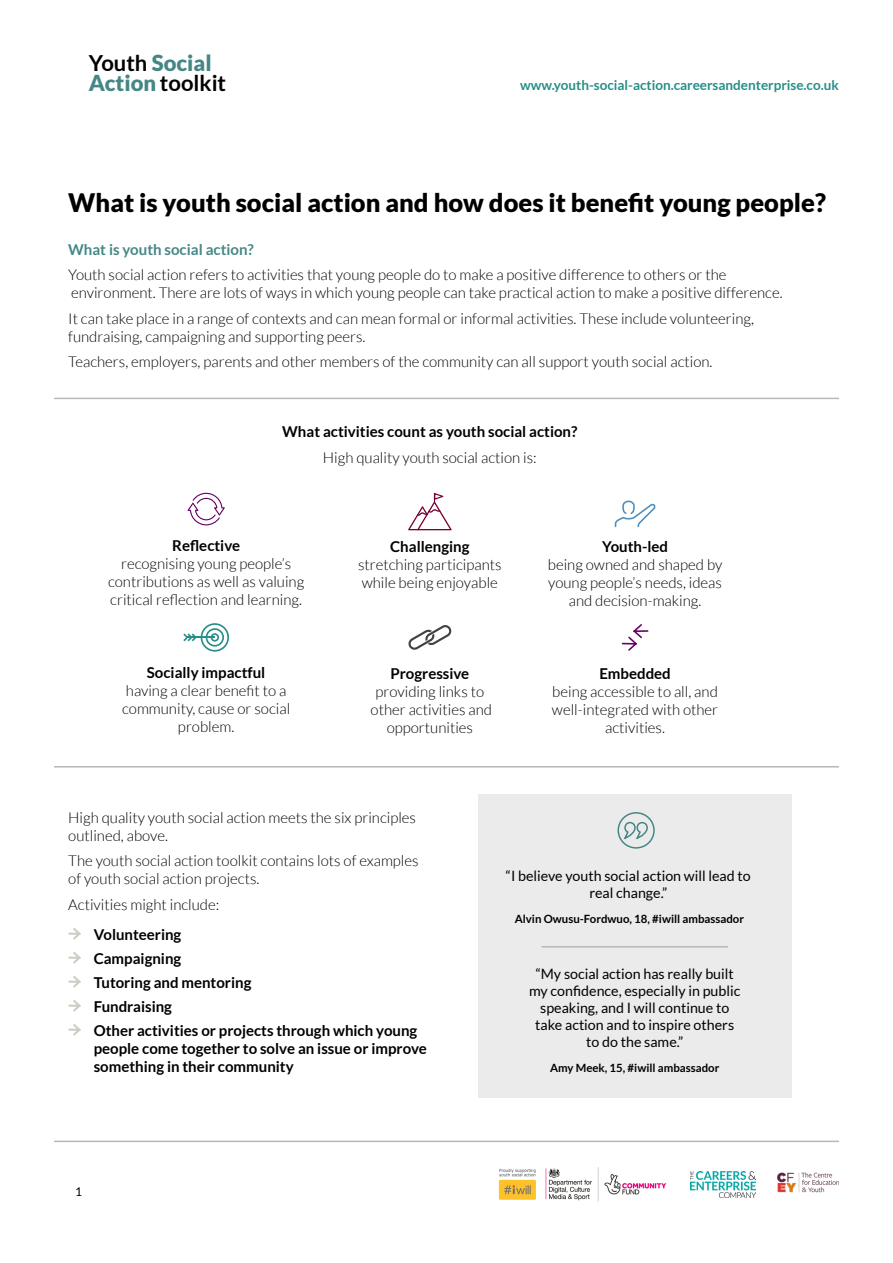
<style>
.page{position:relative;width:893px;height:1263px;background:#fff}
.page>*{position:absolute;margin:0;border:0;box-sizing:border-box;transform-origin:0 0}
.t1{font:900 25.5px "Lato";color:#000}
.t2{font:700 22.05px/20.5px "Lato";color:#000}
.t3{font:300 15px/18px "Lato";color:#000;text-align:center}
.t4{font:700 15px/18px "Lato";color:#000}
.t5{font:700 15px "Lato";color:#458785}
.t6{font:14.25px/17.1px "Lato";color:#000;text-align:center}
.t7{font:700 13.5px "Lato";color:#268f87}
.t8{font:12px "Lato";color:#000}
.t9{font:700 11.4px "Lato";color:#000}
.s1{font-weight:900;color:#458785}
.s2{font-weight:700}
</style>
<div class="page">
<img style="left:498px;top:1167px;width:169px;height:35px">
<img style="left:691px;top:1171px;width:64px;height:26px">
<img style="left:777px;top:1172px;width:62px;height:21px">
<hr style="left:54px;top:1140px;width:785px;height:2px;background:#b8b8b8">
<div style="left:478px;top:794px;width:313px;height:303px;background:#ebebeb"></div>
<svg style="left:614px;top:500px;width:42px;height:28px"></svg>
<svg style="left:621px;top:624px;width:28px;height:27px"></svg>
<svg style="left:408px;top:492px;width:44px;height:38px"></svg>
<svg style="left:408px;top:625px;width:43px;height:25px"></svg>
<svg style="left:188px;top:493px;width:37px;height:32px"></svg>
<svg style="left:183px;top:623px;width:46px;height:29px"></svg>
<hr style="left:54px;top:398px;width:785px;height:1px;background:#b8b8b8">
<hr style="left:54px;top:766px;width:785px;height:1px;background:#b8b8b8">
<hr style="left:542px;top:946px;width:186px;height:1px;background:#b8b8b8">
<svg style="left:68px;top:928px;width:13px;height:12px"></svg>
<svg style="left:68px;top:952px;width:13px;height:12px"></svg>
<svg style="left:68px;top:976px;width:13px;height:12px"></svg>
<svg style="left:68px;top:1000px;width:13px;height:12px"></svg>
<svg style="left:68px;top:1024px;width:13px;height:12px"></svg>
<div style="left:617px;top:812px;width:38px;height:37px;border:2px solid #458785;border-radius:18px"></div>
<svg style="left:623px;top:821px;width:26px;height:24px"></svg>
<h2 class="t2" style="left:89px;top:52px;width:139px">Youth <span class="s1">Social<br>Action</span> toolkit</h2>
<p class="t7" style="left:520px;top:78px;width:320px">www.youth-social-action.careersandenterprise.co.uk</p>
<p class="t1" style="left:68px;top:188px;width:759px">What is youth social action and how does it benefit young people?</p>
<p class="t5" style="left:68px;top:240px;width:187px">What is youth social action?</p>
<p class="t3" style="left:68px;top:266px;width:716px;text-align:left">Youth social action refers to activities that young people do to make a positive difference to others or the environment. There are lots of ways in which young people can take practical action to make a positive difference.</p>
<p class="t3" style="left:68px;top:309px;width:687px;text-align:left">It can take place in a range of contexts and can mean formal or informal activities. These include volunteering, fundraising, campaigning and supporting peers.</p>
<p class="t3" style="left:68px;top:353px;width:646px">Teachers, employers, parents and other members of the community can all support youth social action.</p>
<p class="t4" style="left:282px;top:423px;width:297px">What activities count as youth social action?</p>
<p class="t3" style="left:323px;top:448px;width:215px">High quality youth social action is:</p>
<p class="t3" style="left:108px;top:537px;width:198px"><span class="s2">Reflective<br></span>recognising young people’s contributions as well as valuing critical reflection and learning.</p>
<p class="t3" style="left:122px;top:663px;width:170px"><span class="s2">Socially impactful<br></span>having a clear benefit to a community, cause or social problem.</p>
<p class="t3" style="left:358px;top:538px;width:145px"><span class="s2">Challenging </span>stretching participants while being enjoyable</p>
<p class="t3" style="left:371px;top:664px;width:123px"><span class="s2">Progressive </span>providing links to other activities and opportunities</p>
<p class="t3" style="left:548px;top:538px;width:176px"><span class="s2">Youth-led<br></span>being owned and shaped by young people’s needs, ideas and decision-making.</p>
<p class="t3" style="left:552px;top:664px;width:168px"><span class="s2">Embedded<br></span>being accessible to all, and well-integrated with other activities.</p>
<p class="t3" style="left:68px;top:808px;width:349px;text-align:left">High quality youth social action meets the six principles outlined, above.</p>
<p class="t3" style="left:68px;top:852px;width:352px;text-align:left">The youth social action toolkit contains lots of examples of youth social action projects.</p>
<p class="t3" style="left:68px;top:895px;width:153px">Activities might include:</p>
<p class="t4" style="left:94px;top:925px;width:89px">Volunteering</p>
<p class="t4" style="left:94px;top:949px;width:89px">Campaigning</p>
<p class="t4" style="left:94px;top:973px;width:159px">Tutoring and mentoring</p>
<p class="t4" style="left:94px;top:997px;width:80px">Fundraising</p>
<p class="t4" style="left:94px;top:1021px;width:335px">Other activities or projects through which young people come together to solve an issue or improve something in their community</p>
<p class="t8" style="left:75px;top:1185px;width:8px">1</p>
<p class="t6" style="left:506px;top:867px;width:246px">“I believe youth social action will lead to real change.”</p>
<p class="t9" style="left:515px;top:912px;width:231px">Alvin Owusu-Fordwuo, 18, #iwill ambassador</p>
<p class="t6" style="left:529px;top:965px;width:213px">“My social action has really built my confidence, especially in public speaking, and I will continue to take action and to inspire others to do the same.”</p>
<p class="t9" style="left:550px;top:1061px;width:171px">Amy Meek, 15, #iwill ambassador</p>
</div>
